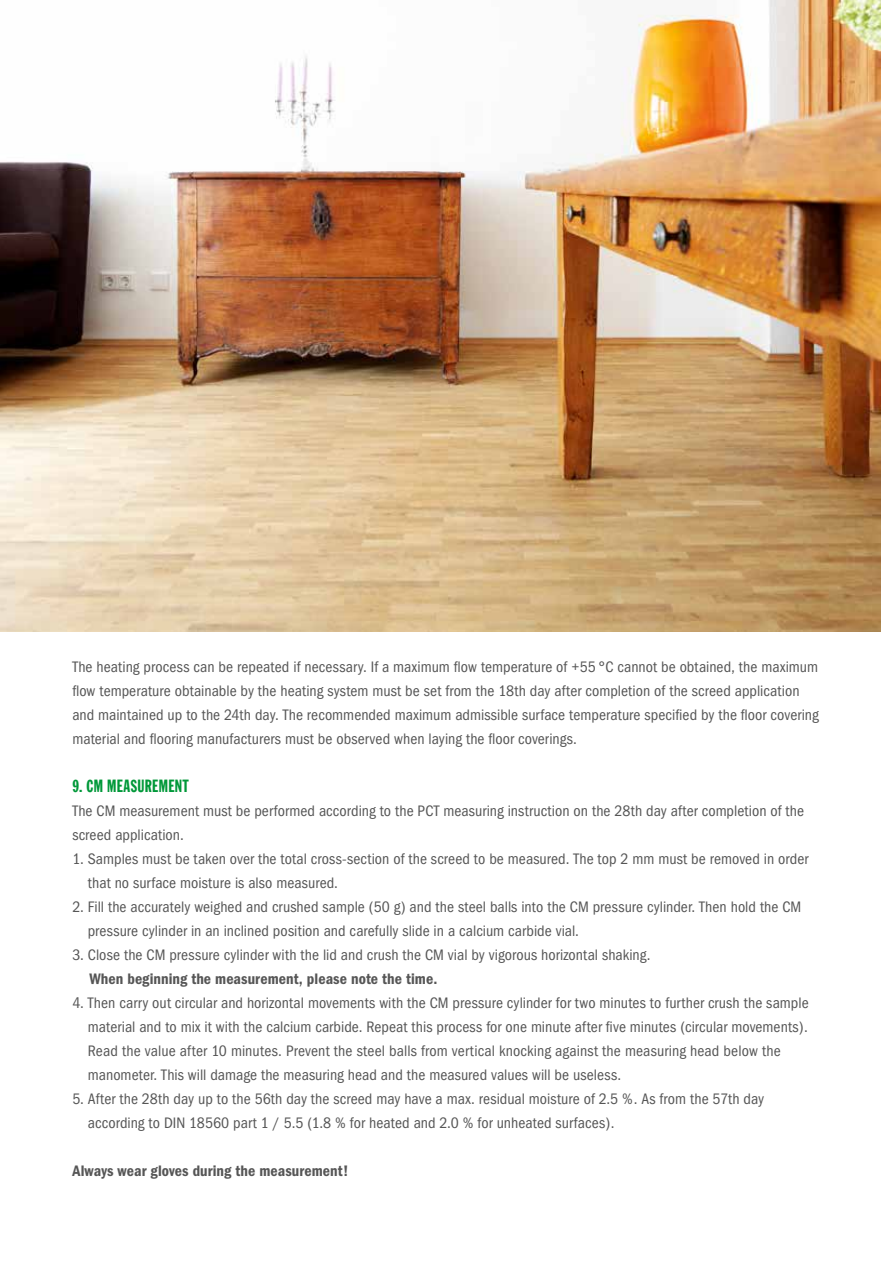
<style>
.page{position:relative;width:881px;height:1263px;background:#fff}
.page>*{position:absolute;margin:0;border:0;box-sizing:border-box;transform-origin:0 0}
.t1{font:17.25px "Franklin Gothic LT Extra Cond";letter-spacing:.02em;color:#009839}
.t2{font:condensed 15.75px/24px "Franklin Gothic";letter-spacing:.005em;color:#565656}
.t3{font:600 condensed 15.75px "Franklin Gothic";letter-spacing:.005em;color:#565656}
</style>
<div class="page">
<img style="left:0;top:0;width:880px;height:631px">
<p class="t2" style="left:72px;top:655px;width:747px">The heating process can be repeated if necessary. If a maximum flow temperature of +55°C cannot be obtained, the maximum flow temperature obtainable by the heating system must be set from the 18th day after completion of the screed application and maintained up to the 24th day. The recommended maximum admissible surface temperature specified by the floor covering material and flooring manufacturers must be observed when laying the floor coverings.</p>
<p class="t1" style="left:72px;top:777px;width:117px">9. CM MEASUREMENT</p>
<p class="t2" style="left:72px;top:799px;width:733px">The CM measurement must be performed according to the PCT measuring instruction on the 28th day after completion of the screed application.</p>
<p class="t2" style="left:88px;top:847px;width:721px;text-indent:-15px">1. Samples must be taken over the total cross-section of the screed to be measured. The top 2 mm must be removed in order that no surface moisture is also measured.</p>
<p class="t2" style="left:88px;top:895px;width:714px;text-indent:-15px">2. Fill the accurately weighed and crushed sample (50 g) and the steel balls into the CM pressure cylinder. Then hold the CM pressure cylinder in an inclined position and carefully slide in a calcium carbide vial.</p>
<p class="t2" style="left:72px;top:943px;width:579px">3. Close the CM pressure cylinder with the lid and crush the CM vial by vigorous horizontal shaking.</p>
<p class="t3" style="left:89px;top:970px;width:349px">When beginning the measurement, please note the time.</p>
<p class="t2" style="left:88px;top:991px;width:722px;text-indent:-16px">4. Then carry out circular and horizontal movements with the CM pressure cylinder for two minutes to further crush the sample material and to mix it with the calcium carbide. Repeat this process for one minute after five minutes (circular movements).<br>Read the value after 10 minutes. Prevent the steel balls from vertical knocking against the measuring head below the manometer. This will damage the measuring head and the measured values will be useless.</p>
<p class="t2" style="left:88px;top:1087px;width:677px;text-indent:-16px">5. After the 28th day up to the 56th day the screed may have a max. residual moisture of 2.5 %. As from the 57th day according to DIN 18560 part 1 / 5.5 (1.8 % for heated and 2.0 % for unheated surfaces).</p>
<p class="t3" style="left:72px;top:1162px;width:278px">Always wear gloves during the measurement!</p>
</div>
